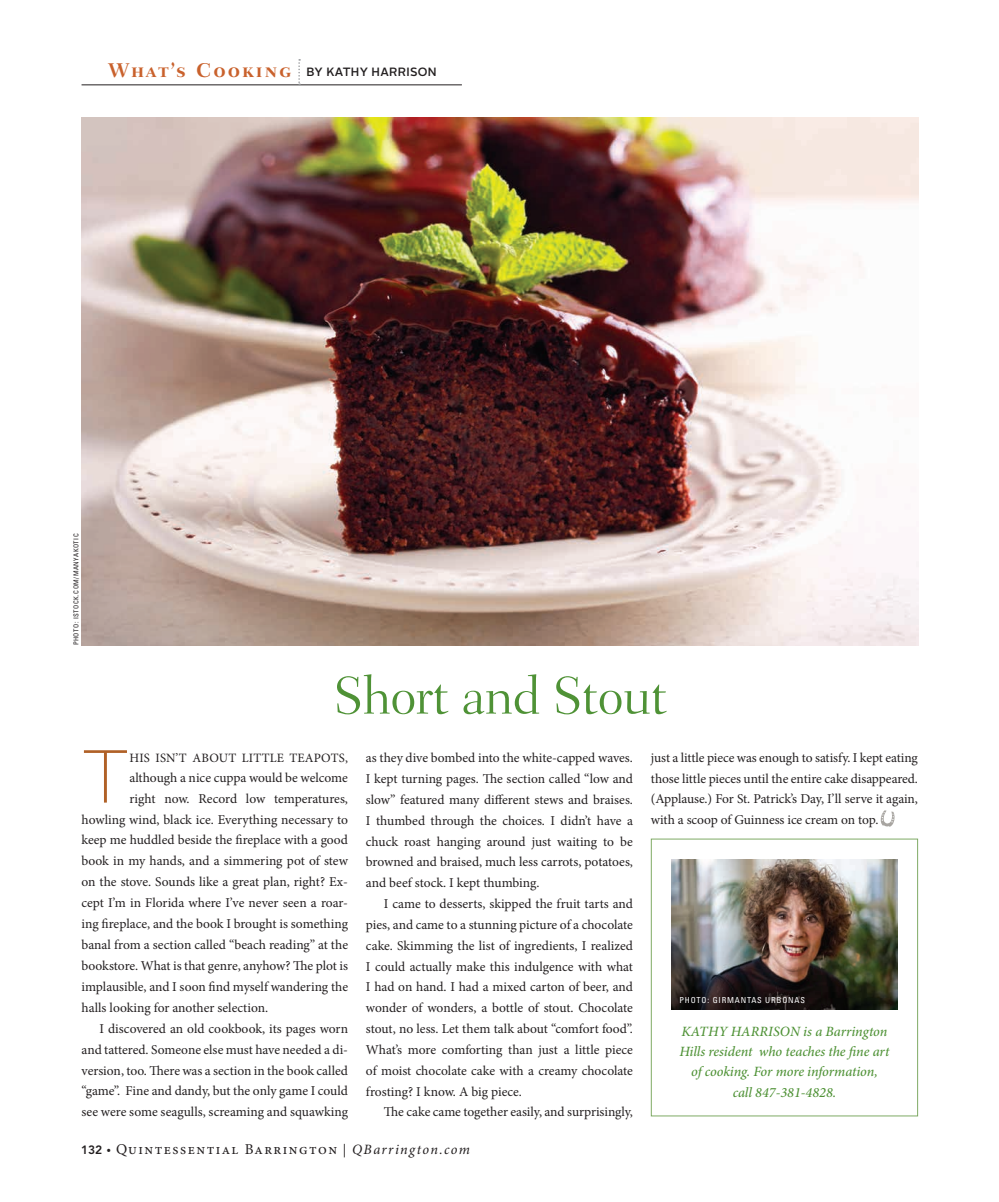
<style>
.page{position:relative;width:999px;height:1202px;background:#fff}
.page>*{position:absolute;margin:0;border:0;box-sizing:border-box;transform-origin:0 0}
.t1{font:100 74.7px "Alright Sans";color:#b06127}
.t2{font:300 54px "Fairfield LT Std";letter-spacing:-.02em;color:#4f9236}
.t3{font:15px "Minion Pro";letter-spacing:.1em;color:#231f20}
.t4{font:italic 500 14.1px/20.4px "Minion Pro";letter-spacing:-.005em;color:#4f9236;text-align:center}
.t5{font:13.5px/20.9px "Minion Pro";letter-spacing:-.005em;color:#231f20;text-align:justify}
.t6{font:12.75px "Minion Pro";letter-spacing:.01em;color:#231f20}
.t7{font:500 12px "Alright Sans";letter-spacing:.025em;color:#231f20}
.t8{font:condensed 8.25px "Univers LT Std";letter-spacing:.1em;color:#fff}
.t9{font:condensed 6.75px "Univers LT Std";letter-spacing:.075em;color:#231f20}
.s1{font-family:"Fairfield LT Std";font-weight:700;font-size:20.25px;color:#c9612c}
.s2{font-family:"Avenir LT Std";font-weight:800;font-size:12px}
.s3{font-size:12px}
.s4{font-size:13.5px}
.s5{font-style:italic;font-size:14.25px}
</style>
<div class="page">
<div style="left:651px;top:838px;width:267px;height:278px;border:1px solid #7faa65"></div>
<img style="left:671px;top:859px;width:227px;height:150px">
<svg style="left:880px;top:810px;width:15px;height:17px"></svg>
<hr style="left:82px;top:85px;width:380px;height:1px;background:#231f20">
<svg style="left:298px;top:59px;width:2px;height:26px"></svg>
<img style="left:81px;top:117px;width:838px;height:528px">
<p class="t7" style="left:108px;top:64px;width:330px"><span class="s1">What’s Cooking</span> BY KATHY HARRISON</p>
<p class="t9" style="left:72px;top:645px;width:113px;rotate:-90deg">PHOTO: ISTOCK.COM/MANYAKOTIC</p>
<h2 class="t2" style="left:333px;top:665px;width:336px">Short and Stout</h2>
<h1 class="t1" style="left:82px;top:726px;width:49px">T</h1>
<p class="t6" style="left:129px;top:749px;width:220px">HIS ISN’T ABOUT LITTLE TEAPOTS,</p>
<p class="t5" style="left:129px;top:767px;width:220px">although a nice cuppa would be welcome</p>
<p class="t5" style="left:129px;top:788px;width:220px">right now. Record low temperatures,</p>
<p class="t5" style="left:82px;top:809px;width:268px">howling wind, black ice. Everything necessary to</p>
<p class="t5" style="left:82px;top:829px;width:268px">keep me huddled beside the fireplace with a good</p>
<p class="t5" style="left:82px;top:850px;width:268px">book in my hands, and a simmering pot of stew</p>
<p class="t5" style="left:82px;top:871px;width:268px">on the stove. Sounds like a great plan, right? Ex-</p>
<p class="t5" style="left:82px;top:892px;width:268px">cept I’m in Florida where I’ve never seen a roar-</p>
<p class="t5" style="left:82px;top:913px;width:268px">ing fireplace, and the book I brought is something</p>
<p class="t5" style="left:82px;top:934px;width:268px">banal from a section called “beach reading” at the</p>
<p class="t5" style="left:82px;top:955px;width:268px">bookstore. What is that genre, anyhow? The plot is</p>
<p class="t5" style="left:82px;top:976px;width:268px">implausible, and I soon find myself wandering the</p>
<p class="t5" style="left:82px;top:997px;width:188px">halls looking for another selection.</p>
<p class="t5" style="left:100px;top:1018px;width:250px">I discovered an old cookbook, its pages worn</p>
<p class="t5" style="left:82px;top:1039px;width:268px">and tattered. Someone else must have needed a di-</p>
<p class="t5" style="left:82px;top:1059px;width:268px">version, too. There was a section in the book called</p>
<p class="t5" style="left:82px;top:1080px;width:268px">“game”. Fine and dandy, but the only game I could</p>
<p class="t5" style="left:82px;top:1101px;width:268px">see were some seagulls, screaming and squawking</p>
<p class="t5" style="left:366px;top:747px;width:269px">as they dive bombed into the white-capped waves.<br>I kept turning pages. The section called “low and slow” featured many different stews and braises.<br>I thumbed through the choices. I didn’t have a chuck roast hanging around just waiting to be browned and braised, much less carrots, potatoes, and beef stock. I kept thumbing.</p>
<p class="t5" style="left:366px;top:893px;width:269px;text-indent:18px">I came to desserts, skipped the fruit tarts and pies, and came to a stunning picture of a chocolate cake. Skimming the list of ingredients, I realized I could actually make this indulgence with what I had on hand. I had a mixed carton of beer, and wonder of wonders, a bottle of stout. Chocolate stout, no less. Let them talk about “comfort food”.<br>What’s more comforting than just a little piece of moist chocolate cake with a creamy chocolate frosting? I know. A big piece.</p>
<p class="t5" style="left:384px;top:1101px;width:251px">The cake came together easily, and surprisingly,</p>
<p class="t3" style="left:81px;top:1139px;width:391px"><span class="s2">132</span> <span class="s3">•</span> Quintessential Barrington <span class="s4">|</span> <span class="s5">QBarrington.com</span></p>
<p class="t5" style="left:651px;top:747px;width:269px">just a little piece was enough to satisfy. I kept eating those little pieces until the entire cake disappeared. (Applause.) For St. Patrick’s Day, I’ll serve it again, with a scoop of Guinness ice cream on top.</p>
<p class="t8" style="left:679px;top:995px;width:127px">PHOTO: GIRMANTAS URBONAS</p>
<p class="t4" style="left:679px;top:1021px;width:212px">KATHY HARRISON is a Barrington<br>Hills resident who teaches the fine art of cooking. For more information,<br>call 847-381-4828.</p>
</div>
